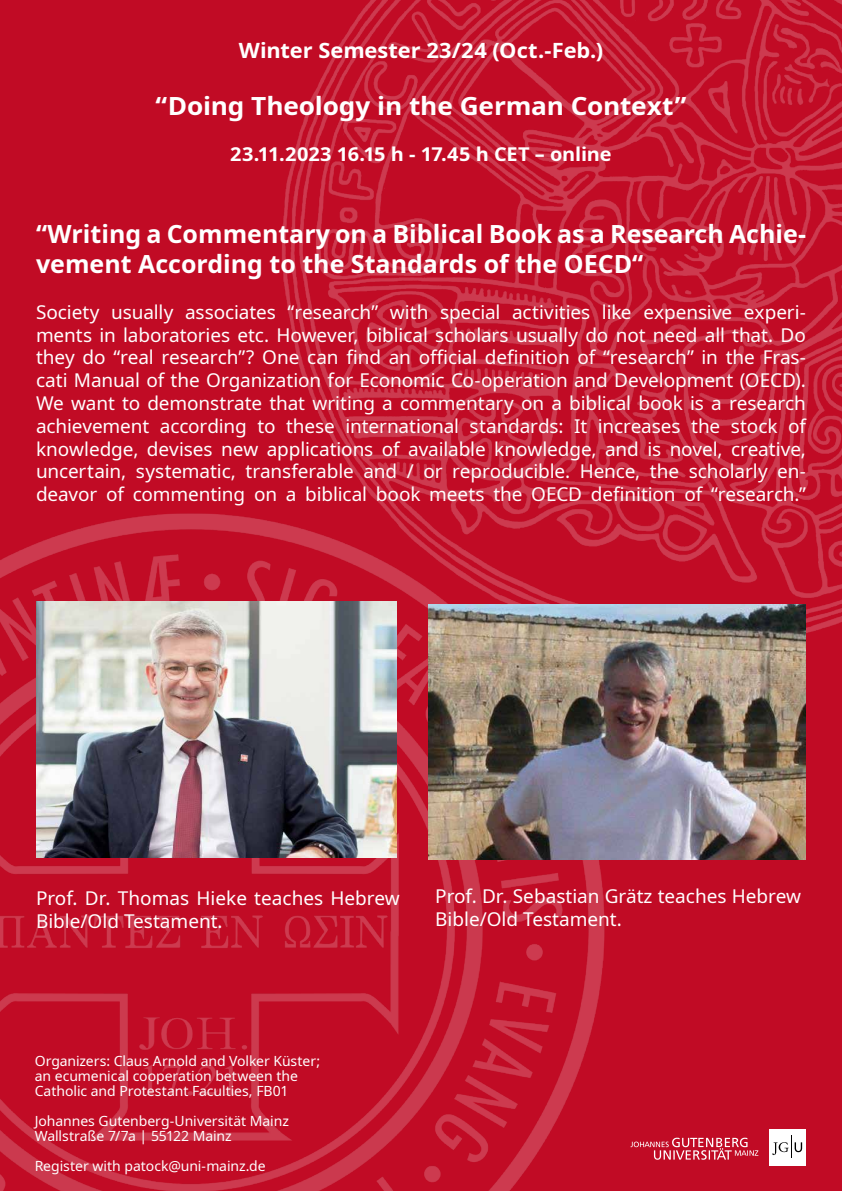
<style>
.page{position:relative;width:842px;height:1191px;background:#c10b25}
.page>*{position:absolute;margin:0;border:0;box-sizing:border-box;transform-origin:0 0}
.t1{font:700 25px/30px "Noto Sans";color:#fff}
.t2{font:700 25px "Noto Sans";color:#fff;scale:1.05 1}
.t3{font:700 21px "Noto Sans";letter-spacing:-.005em;color:#fff;scale:1.04 1}
.t4{font:19px/22.8px "Noto Sans";color:#fff}
.t5{font:700 19px "Noto Sans";letter-spacing:-.005em;color:#fff;scale:1.05 1}
.t6{font:14px/15px "Noto Sans";letter-spacing:-.005em;color:#fff}
</style>
<div class="page">
<img style="left:276px;top:0;width:566px;height:633px">
<svg style="left:663px;top:1137px;width:95px;height:22px"></svg>
<div style="left:769px;top:1128px;width:37px;height:37px;background:#fff"></div>
<svg style="left:772px;top:1135px;width:30px;height:23px"></svg>
<img style="left:0;top:506px;width:663px;height:685px">
<img style="left:36px;top:602px;width:361px;height:255px">
<img style="left:429px;top:604px;width:377px;height:255px">
<p class="t3" style="left:239px;top:36px;width:352px">Winter Semester 23/24 (Oct.-Feb.)</p>
<h1 class="t2" style="left:155px;top:88px;width:507px">“Doing Theology in the German Context”</h1>
<p class="t5" style="left:230px;top:140px;width:365px">23.11.2023 16.15 h - 17.45 h CET – online</p>
<h1 class="t1" style="left:36px;top:220px;width:771px">“Writing a Commentary on a Biblical Book as a Research Achie&shy;vement According to the Standards of the OECD“</h1>
<p class="t4" style="left:36px;top:301px;width:771px;text-align:justify">Society usually associates “research” with special activities like expensive experi&shy;ments in laboratories etc. However, biblical scholars usually do not need all that. Do they do “real research”? One can find an official definition of “research” in the Fras&shy;cati Manual of the Organization for Economic Co-operation and Development (OECD).<br>We want to demonstrate that writing a commentary on a biblical book is a research achievement according to these international standards: It increases the stock of knowledge, devises new applications of available knowledge, and is novel, creative, uncertain, systematic, transferable and / or reproducible. Hence, the scholarly en&shy;deavor of commenting on a biblical book meets the OECD definition of “research.”</p>
<p class="t4" style="left:36px;top:887px;width:365px">Prof. Dr. Thomas Hieke teaches Hebrew<br>Bible/Old Testament.</p>
<p class="t4" style="left:435px;top:885px;width:367px">Prof. Dr. Sebastian Grätz teaches Hebrew<br>Bible/Old Testament.</p>
<p class="t6" style="left:35px;top:1053px;width:287px">Organizers: Claus Arnold and Volker Küster; an ecumenical cooperation between the<br>Catholic and Protestant Faculties, FB01</p>
<p class="t6" style="left:35px;top:1113px;width:256px">Johannes Gutenberg-Universität Mainz<br>Wallstraße 7/7a | 55122 Mainz</p>
<p class="t6" style="left:35px;top:1158px;width:232px">Register with patock@uni-mainz.de</p>
</div>
